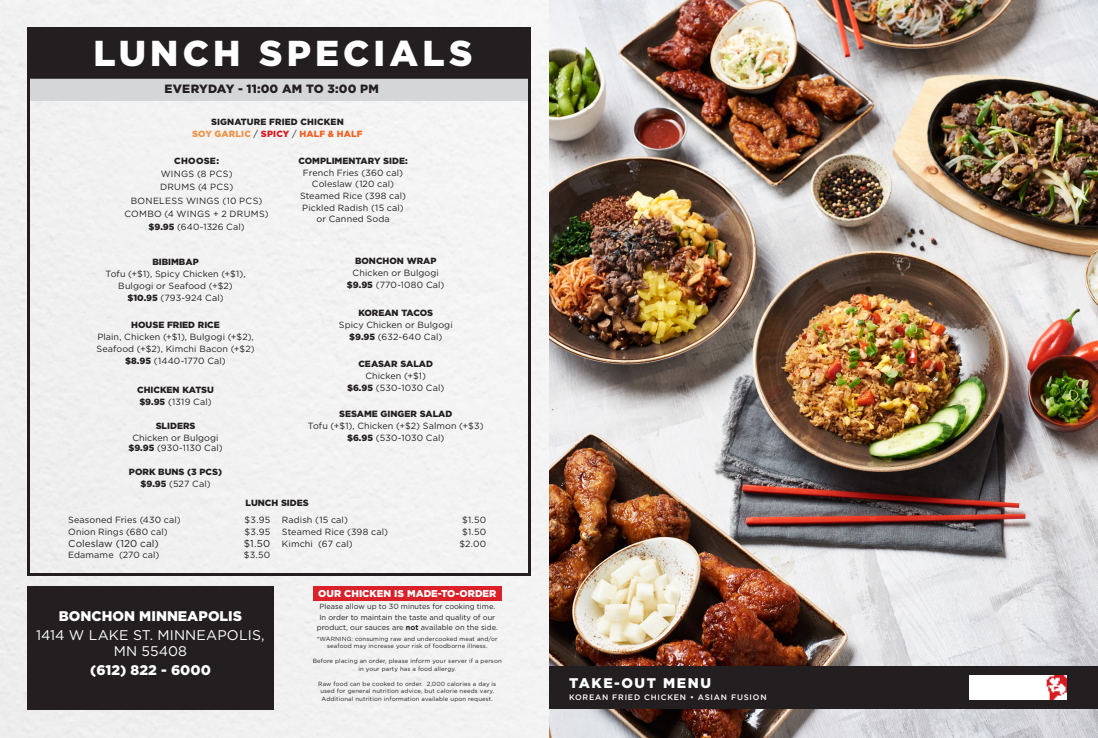
<style>
.page{position:relative;width:1098px;height:738px;background:#fff}
.page>*{position:absolute;margin:0;border:0;box-sizing:border-box;transform-origin:0 0}
.t1{font:900 36px "Gotham";letter-spacing:.115em;color:#fff}
.t2{font:900 14px "Gotham";color:#fff}
.t3{font:14px/16px "Gotham";letter-spacing:.015em;color:#fff;text-align:center}
.t4{font:900 14px "Gotham";letter-spacing:.115em;color:#fff}
.t5{font:900 12px "Gotham";letter-spacing:.005em;color:#231f20}
.t6{font:10px "Gotham";letter-spacing:.005em;color:#231f20}
.t7{font:900 9.9px "Gotham";color:#fff}
.t8{font:9px/12px "Gotham";letter-spacing:.015em;color:#231f20;text-align:center}
.t9{font:900 9px/12px "Gotham";color:#231f20}
.t10{font:9px/13.2px "Gotham";letter-spacing:.035em;color:#231f20;text-align:center}
.t11{font:900 9px "Gotham";letter-spacing:.015em;color:#f09348}
.t12{font:500 7.9px "Gotham";letter-spacing:.1em;color:#fff}
.t13{font:7.5px/10.3px "Gotham";color:#231f20;text-align:center}
.t14{font:6px/7.5px "Gotham";letter-spacing:.02em;color:#231f20;text-align:center}
.s1{font-weight:400;color:#231f20}
.s2{color:#d7171f}
.s3{color:#f26021}
.s4{font-weight:900}
.s5{font-weight:400}
.s6{font-weight:700}
</style>
<div class="page">
<div style="left:0;top:0;width:549px;height:738px;background:#f2f2f2"></div>
<img style="left:549px;top:0;width:549px;height:738px">
<div style="left:549px;top:667px;width:549px;height:42px;background:#231f20"></div>
<div style="left:313px;top:586px;width:189px;height:14px;background:#da2028"></div>
<div style="left:27px;top:586px;width:247px;height:124px;background:#231f20"></div>
<img style="left:970px;top:676px;width:97px;height:23px">
<div style="left:27px;top:76px;width:504px;height:24px;background:#d5d6d8"></div>
<div style="left:27px;top:27px;width:504px;height:49px;background:#231f20"></div>
<div style="left:27px;top:76px;width:504px;height:500px;border:3px solid #231f20"></div>
<p class="t1" style="left:93px;top:32px;width:381px">LUNCH SPECIALS</p>
<p class="t5" style="left:164px;top:82px;width:216px">EVERYDAY - 11:00 AM TO 3:00 PM</p>
<p class="t9" style="left:211px;top:115px;width:134px">SIGNATURE FRIED CHICKEN</p>
<p class="t11" style="left:192px;top:128px;width:172px">SOY GARLIC <span class="s1">/</span> <span class="s2">SPICY</span> <span class="s1">/</span> <span class="s3">HALF &amp; HALF</span></p>
<p class="t9" style="left:174px;top:155px;width:46px">CHOOSE:</p>
<p class="t10" style="left:125px;top:167px;width:146px">WINGS (8 PCS)<br>DRUMS (4 PCS)<br>BONELESS WINGS (10 PCS)<br>COMBO (4 WINGS + 2 DRUMS) <span class="s4">$9.95</span> (640-1326 Cal)</p>
<p class="t8" style="left:298px;top:155px;width:111px;line-height:11.7px"><span class="s4">COMPLIMENTARY SIDE:<br></span>French Fries (360 cal)<br>Coleslaw (120 cal)<br>Steamed Rice (398 cal)<br>Pickled Radish (15 cal) or Canned Soda</p>
<p class="t8" style="left:347px;top:255px;width:99px"><span class="s4">BONCHON WRAP<br></span>Chicken or Bulgogi <span class="s4">$9.95</span> (770-1080 Cal)</p>
<p class="t9" style="left:358px;top:307px;width:76px">KOREAN TACOS</p>
<p class="t8" style="left:339px;top:319px;width:115px">Spicy Chicken or Bulgogi <span class="s4">$9.95</span> (632-640 Cal)</p>
<p class="t9" style="left:358px;top:357px;width:76px">CEASAR SALAD</p>
<p class="t8" style="left:347px;top:369px;width:99px">Chicken (+$1)<br><span class="s4">$6.95</span> (530-1030 Cal)</p>
<p class="t9" style="left:339px;top:407px;width:115px">SESAME GINGER SALAD</p>
<p class="t8" style="left:308px;top:419px;width:177px">Tofu (+$1), Chicken (+$2) Salmon (+$3) <span class="s4">$6.95</span> (530-1030 Cal)</p>
<p class="t9" style="left:152px;top:256px;width:48px">BIBIMBAP</p>
<p class="t8" style="left:106px;top:268px;width:141px">Tofu (+$1), Spicy Chicken (+$1),<br>Bulgogi or Seafood (+$2) <span class="s4">$10.95</span> (793-924 Cal)</p>
<p class="t9" style="left:131px;top:319px;width:90px">HOUSE FRIED RICE</p>
<p class="t8" style="left:97px;top:331px;width:160px">Plain, Chicken (+$1), Bulgogi (+$2),<br>Seafood (+$2), Kimchi Bacon (+$2) <span class="s4">$8.95</span> (1440-1770 Cal)</p>
<p class="t9" style="left:137px;top:383px;width:78px">CHICKEN KATSU $9.95 <span class="s5">(1319 Cal)</span></p>
<p class="t8" style="left:132px;top:419px;width:88px"><span class="s4">SLIDERS<br></span>Chicken or Bulgogi</p>
<p class="t8" style="left:128px;top:441px;width:96px"><span class="s4">$9.95</span> (930-1130 Cal)</p>
<p class="t9" style="left:129px;top:465px;width:95px;text-align:center">PORK BUNS (3 PCS) $9.95 <span class="s5">(527 Cal)</span></p>
<p class="t8" style="left:68px;top:514px;width:114px">Seasoned Fries (430 cal)</p>
<p class="t8" style="left:245px;top:514px;width:27px">$3.95</p>
<p class="t8" style="left:68px;top:526px;width:101px">Onion Rings (680 cal)</p>
<p class="t8" style="left:245px;top:526px;width:27px">$3.95</p>
<p class="t6" style="left:68px;top:538px;width:92px">Coleslaw (120 cal)</p>
<p class="t6" style="left:244px;top:538px;width:28px">$1.50</p>
<p class="t8" style="left:68px;top:549px;width:93px">Edamame (270 cal)</p>
<p class="t8" style="left:244px;top:549px;width:28px">$3.50</p>
<p class="t9" style="left:246px;top:497px;width:65px">LUNCH SIDES</p>
<p class="t8" style="left:282px;top:514px;width:67px">Radish (15 cal)</p>
<p class="t8" style="left:462px;top:514px;width:26px">$1.50</p>
<p class="t8" style="left:282px;top:526px;width:108px">Steamed Rice (398 cal)</p>
<p class="t8" style="left:462px;top:526px;width:26px">$1.50</p>
<p class="t8" style="left:282px;top:537px;width:72px">Kimchi (67 cal)</p>
<p class="t8" style="left:459px;top:537px;width:28px">$2.00</p>
<p class="t2" style="left:59px;top:608px;width:185px">BONCHON MINNEAPOLIS</p>
<p class="t3" style="left:36px;top:627px;width:230px">1414 W LAKE ST. MINNEAPOLIS,<br>MN 55408</p>
<p class="t2" style="left:90px;top:662px;width:122px">(612) 822 - 6000</p>
<p class="t7" style="left:318px;top:587px;width:180px">OUR CHICKEN IS MADE-TO-ORDER</p>
<p class="t13" style="left:317px;top:601px;width:183px">Please allow up to 30 minutes for cooking time.<br>In order to maintain the taste and quality of our product, our sauces are <span class="s6">not</span> available on the side.</p>
<p class="t14" style="left:317px;top:635px;width:182px">*WARNING: consuming raw and undercooked meat and/or seafood may increase your risk of foodborne illness.</p>
<p class="t14" style="left:313px;top:657px;width:190px">Before placing an order, please inform your server if a person in your party has a food allergy.</p>
<p class="t14" style="left:318px;top:680px;width:180px">Raw food can be cooked to order. 2,000 calories a day is used for general nutrition advice, but calorie needs vary.<br>Additional nutrition information available upon request.</p>
<p class="t4" style="left:569px;top:675px;width:143px">TAKE-OUT MENU</p>
<p class="t12" style="left:569px;top:692px;width:199px">KOREAN FRIED CHICKEN • ASIAN FUSION</p>
</div>
